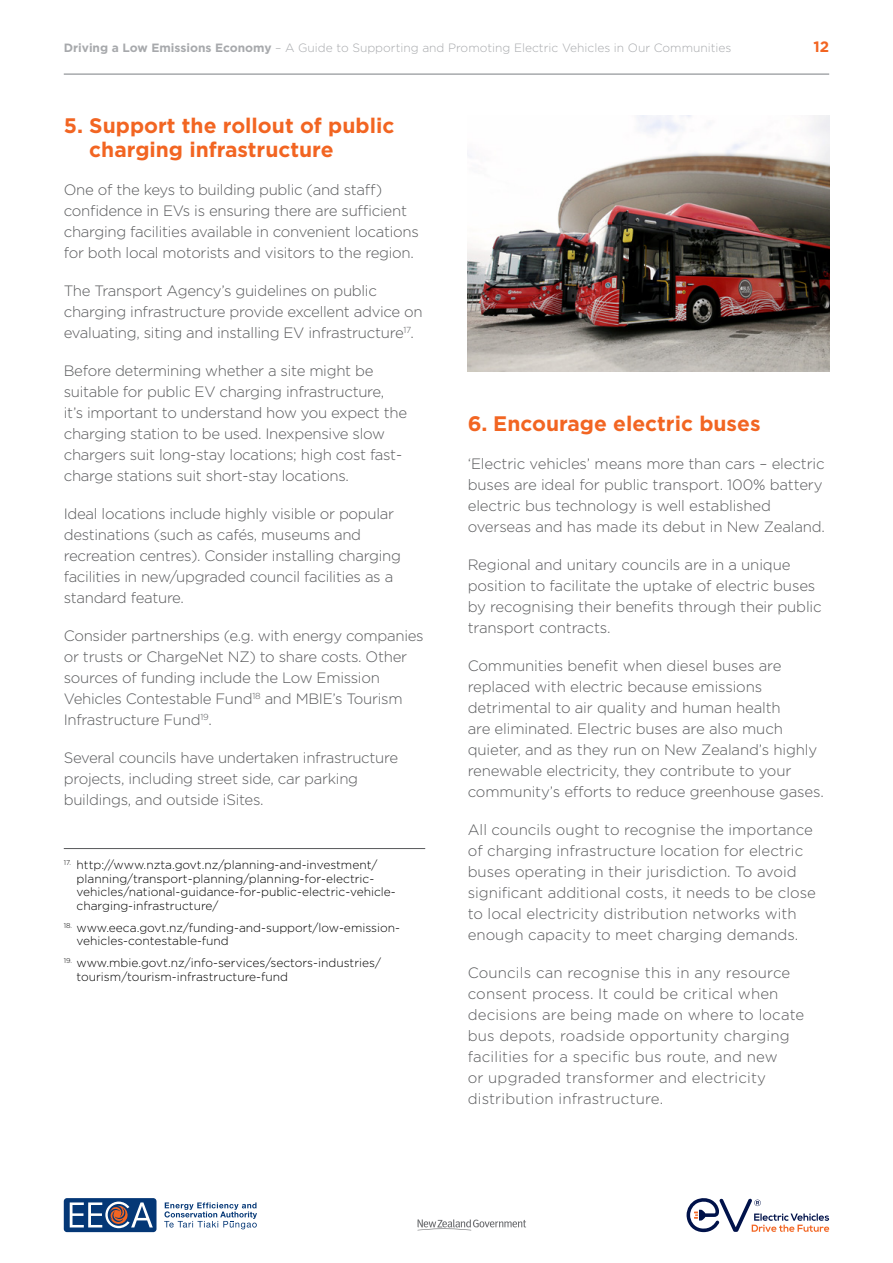
<style>
.page{position:relative;width:893px;height:1263px;background:#fff}
.page>*{position:absolute;margin:0;border:0;box-sizing:border-box;transform-origin:0 0}
.t1{font:700 21px/24px "Gotham";color:#f26522}
.t2{font:300 15px/21px "Gotham";letter-spacing:-.02em;color:#58595b}
.t3{font:300 15px/21px "Gotham";color:#58595b}
.t4{font:300 15px/21px "Gotham";letter-spacing:.01em;color:#58595b}
.t5{font:700 15px "Gotham";color:#f26522}
.t6{font:300 12px/13.5px "Gotham";color:#000}
.t7{font:300 12px "Gotham";color:#a7a9ac}
.s1{font-weight:700}
</style>
<div class="page">
<svg style="left:687px;top:1198px;width:142px;height:34px"></svg>
<svg style="left:418px;top:1219px;width:108px;height:11px"></svg>
<div style="left:64px;top:1198px;width:93px;height:34px;background:#043776;border-radius:3px"></div>
<svg style="left:70px;top:1201px;width:83px;height:27px"></svg>
<svg style="left:164px;top:1202px;width:93px;height:27px"></svg>
<hr style="left:64px;top:73px;width:765px;height:2px;background:#a7a9ac">
<hr style="left:64px;top:848px;width:361px;height:1px;background:#58595b">
<img style="left:468px;top:116px;width:361px;height:255px">
<p class="t7" style="left:64px;top:40px;width:669px"><span class="s1">Driving a Low Emissions Economy</span> – A Guide to Supporting and Promoting Electric Vehicles in Our Communities</p>
<p class="t5" style="left:813px;top:37px;width:17px">12</p>
<h1 class="t1" style="left:89px;top:113px;width:307px;text-indent:-26px">5. Support the rollout of public charging infrastructure</h1>
<p class="t2" style="left:64px;top:178px;width:357px">One of the keys to building public (and staff) confidence in EVs is ensuring there are sufficient charging facilities available in convenient locations for both local motorists and visitors to the region.</p>
<p class="t2" style="left:64px;top:280px;width:360px">The Transport Agency’s guidelines on public charging infrastructure provide excellent advice on evaluating, siting and installing EV infrastructure<sup>17</sup>.</p>
<p class="t2" style="left:64px;top:360px;width:345px">Before determining whether a site might be suitable for public EV charging infrastructure, it’s important to understand how you expect the charging station to be used. Inexpensive slow chargers suit long-stay locations; high cost fast&shy;charge stations suit short-stay locations.</p>
<p class="t2" style="left:64px;top:503px;width:339px">Ideal locations include highly visible or popular destinations (such as cafés, museums and recreation centres). Consider installing charging facilities in new/upgraded council facilities as a standard feature.</p>
<p class="t2" style="left:64px;top:625px;width:361px">Consider partnerships (e.g. with energy companies or trusts or ChargeNet NZ) to share costs. Other sources of funding include the Low Emission Vehicles Contestable Fund<sup>18</sup> and MBIE’s Tourism Infrastructure Fund<sup>19</sup>.</p>
<p class="t2" style="left:64px;top:747px;width:336px">Several councils have undertaken infrastructure projects, including street side, car parking buildings, and outside iSites.</p>
<p class="t6" style="left:77px;top:858px;width:321px;text-indent:-13px"><sup>17.</sup> http://www.nzta.govt.nz/planning-and-investment/ planning/transport-planning/planning-for-electric&shy;vehicles/national-guidance-for-public-electric-vehicle&shy;charging-infrastructure/</p>
<p class="t6" style="left:77px;top:920px;width:325px;text-indent:-13px"><sup>18.</sup> www.eeca.govt.nz/funding-and-support/low-emission&shy;vehicles-contestable-fund</p>
<p class="t6" style="left:77px;top:956px;width:306px;text-indent:-13px"><sup>19.</sup> www.mbie.govt.nz/info-services/sectors-industries/ tourism/tourism-infrastructure-fund</p>
<h1 class="t1" style="left:468px;top:411px;width:294px">6. Encourage electric buses</h1>
<p class="t2" style="left:468px;top:452px;width:359px">‘Electric vehicles’ means more than cars – electric buses are ideal for public transport. 100% battery electric bus technology is well established overseas and has made its debut in New Zealand.</p>
<p class="t2" style="left:468px;top:553px;width:355px">Regional and unitary councils are in a unique position to facilitate the uptake of electric buses by recognising their benefits through their public transport contracts.</p>
<p class="t2" style="left:468px;top:654px;width:358px">Communities benefit when diesel buses are replaced with electric because emissions detrimental to air quality and human health<br>are eliminated. Electric buses are also much quieter, and as they run on New Zealand’s highly renewable electricity, they contribute to your community’s efforts to reduce greenhouse gases.</p>
<p class="t3" style="left:468px;top:818px;width:350px">All councils ought to recognise the importance of charging infrastructure location for electric buses operating in their jurisdiction. To avoid significant additional costs, it needs to be close to local electricity distribution networks with enough capacity to meet charging demands.</p>
<p class="t4" style="left:468px;top:961px;width:338px">Councils can recognise this in any resource consent process. It could be critical when decisions are being made on where to locate bus depots, roadside opportunity charging facilities for a specific bus route, and new<br>or upgraded transformer and electricity distribution infrastructure.</p>
</div>
